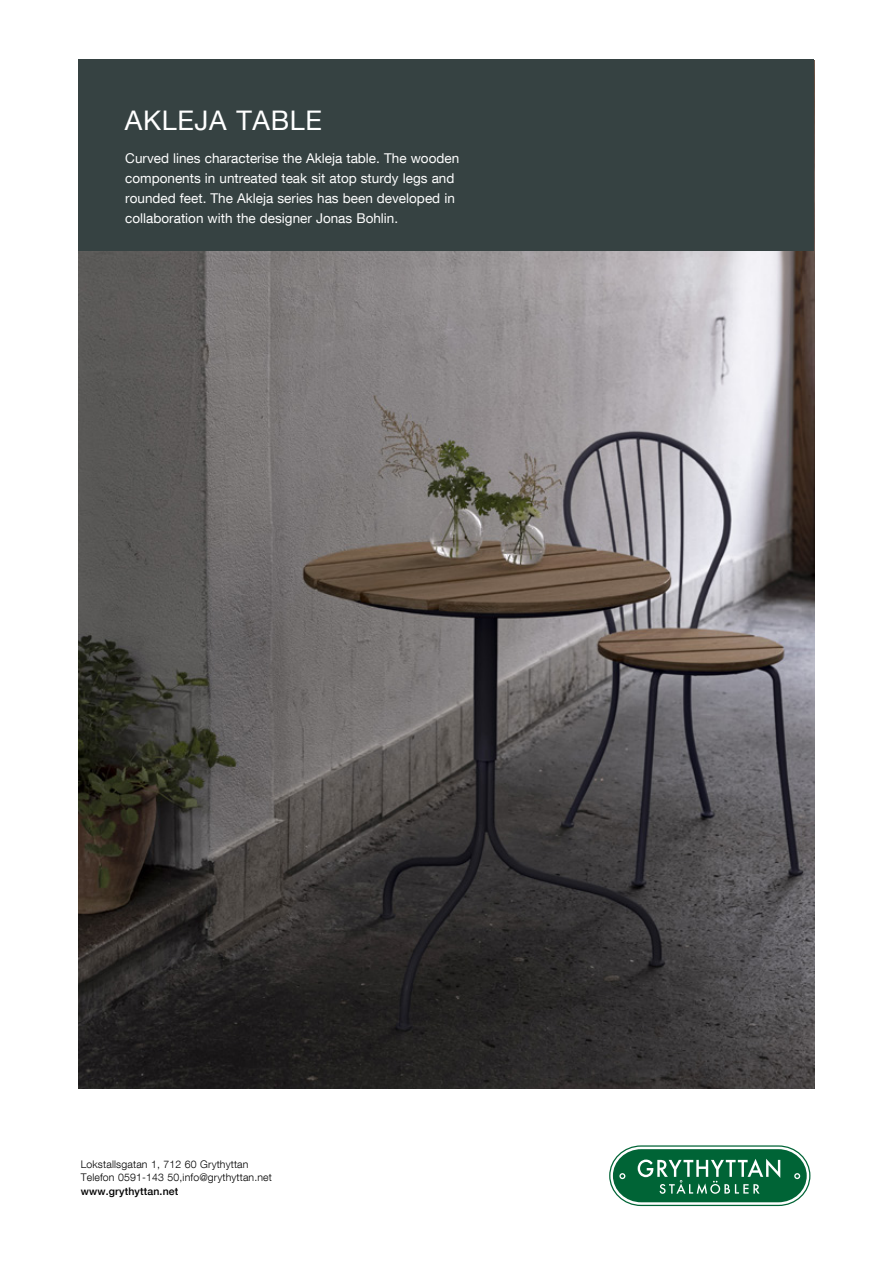
<style>
.page{position:relative;width:893px;height:1263px;background:#fff}
.page>*{position:absolute;margin:0;border:0;box-sizing:border-box;transform-origin:0 0}
.t1{font:27px "Helvetica Neue LT Com";letter-spacing:.025em;color:#fff}
.t2{font:13.5px/20.2px "Helvetica Neue LT Com";color:#fff}
.t3{font:300 10.5px/13.5px "Helvetica Neue LT Com";letter-spacing:.015em;color:#000}
.t4{font:500 10.5px "Helvetica Neue LT Com";letter-spacing:.015em;color:#000}
</style>
<div class="page">
<img style="left:79px;top:251px;width:735px;height:838px">
<svg style="left:609px;top:1146px;width:201px;height:60px"></svg>
<div style="left:79px;top:60px;width:735px;height:191px;background:#364242"></div>
<h1 class="t1" style="left:125px;top:104px;width:199px">AKLEJA TABLE</h1>
<p class="t2" style="left:125px;top:147px;width:335px">Curved lines characterise the Akleja table. The wooden components in untreated teak sit atop sturdy legs and rounded feet. The Akleja series has been developed in collaboration with the designer Jonas Bohlin.</p>
<p class="t3" style="left:81px;top:1157px;width:193px">Lokstallsgatan 1, 712 60 Grythyttan<br>Telefon 0591-143 50,info@grythyttan.net</p>
<p class="t4" style="left:81px;top:1184px;width:99px">www.grythyttan.net</p>
</div>
